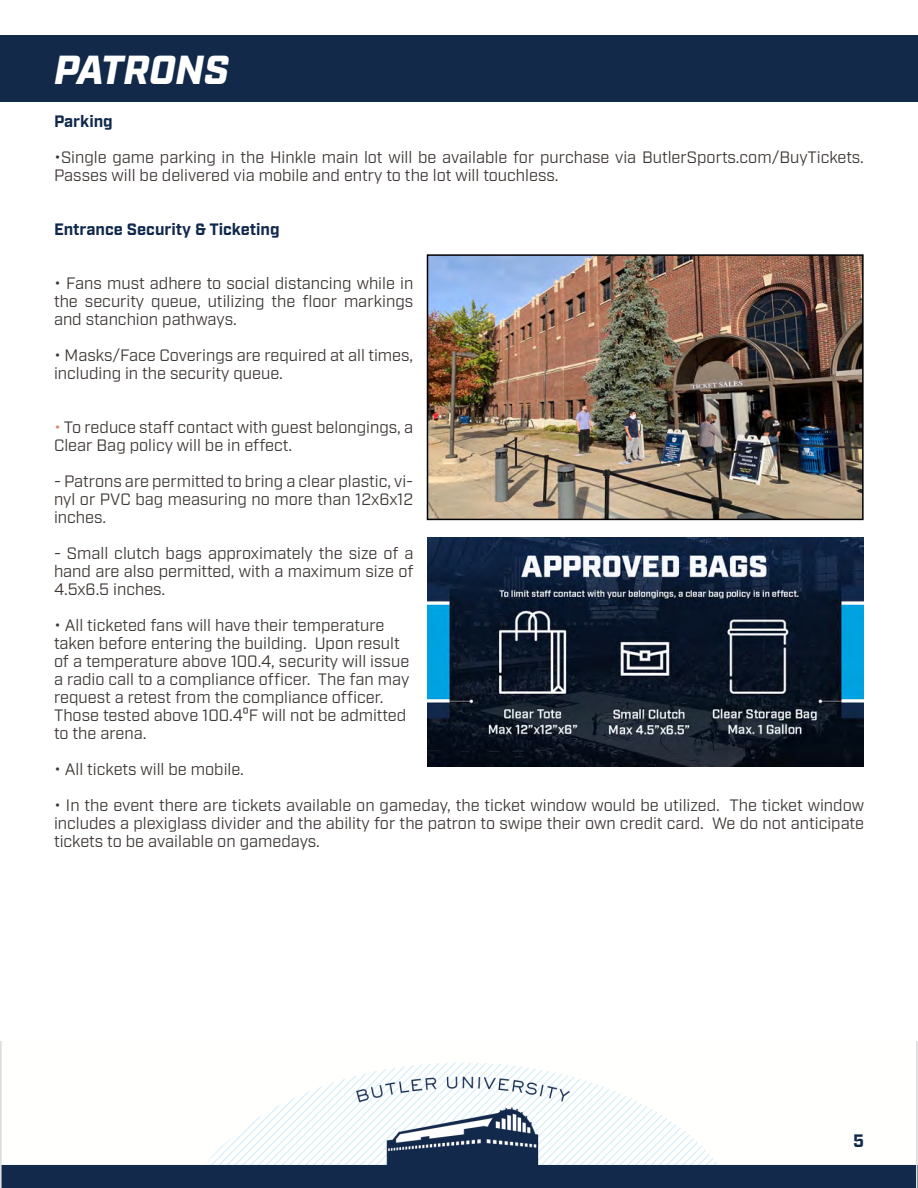
<style>
.page{position:relative;width:918px;height:1188px;background:#fff}
.page>*{position:absolute;margin:0;border:0;box-sizing:border-box;transform-origin:0 0}
.t1{font:italic 900 40.5px "Industry";color:#fff}
.t2{font:700 18px "Industry";color:#10284c}
.t3{font:16.5px/18px "Industry";color:#3c3633}
.t4{font:700 16.5px "Industry";color:#10284c}
.s1{color:#e18067}
</style>
<div class="page">
<img style="left:0;top:1041px;width:918px;height:147px">
<div style="left:0;top:35px;width:918px;height:67px;background:#13294a"></div>
<img style="left:430px;top:257px;width:431px;height:260px">
<div style="left:427px;top:254px;width:437px;height:266px;border:2px solid #000"></div>
<img style="left:427px;top:538px;width:437px;height:228px">
<h1 class="t1" style="left:54px;top:45px;width:177px">PATRONS</h1>
<p class="t4" style="left:54px;top:111px;width:60px">Parking</p>
<p class="t3" style="left:54px;top:148px;width:812px">•Single game parking in the Hinkle main lot will be available for purchase via ButlerSports.com/BuyTickets.<br>Passes will be delivered via mobile and entry to the lot will touchless.</p>
<p class="t4" style="left:54px;top:219px;width:227px">Entrance Security &amp; Ticketing</p>
<p class="t3" style="left:54px;top:274px;width:361px;text-align:justify">• Fans must adhere to social distancing while in the security queue, utilizing the floor markings and stanchion pathways.</p>
<p class="t3" style="left:54px;top:346px;width:361px">• Masks/Face Coverings are required at all times, including in the security queue.</p>
<p class="t3" style="left:54px;top:418px;width:361px"><span class="s1">•</span> To reduce staff contact with guest belongings, a<br>Clear Bag policy will be in effect.</p>
<p class="t3" style="left:54px;top:472px;width:361px;text-align:justify">- Patrons are permitted to bring a clear plastic, vi&shy;nyl or PVC bag measuring no more than 12x6x12 inches.</p>
<p class="t3" style="left:54px;top:544px;width:361px;text-align:justify">- Small clutch bags approximately the size of a hand are also permitted, with a maximum size of 4.5x6.5 inches.</p>
<p class="t3" style="left:54px;top:616px;width:357px">• All ticketed fans will have their temperature taken before entering the building. Upon result of a temperature above 100.4, security will issue a radio call to a compliance officer. The fan may request a retest from the compliance officer.<br>Those tested above 100.4⁰F will not be admitted to the arena.</p>
<p class="t3" style="left:54px;top:760px;width:191px">• All tickets will be mobile.</p>
<p class="t3" style="left:54px;top:796px;width:812px;text-align:justify">• In the event there are tickets available on gameday, the ticket window would be utilized. The ticket window includes a plexiglass divider and the ability for the patron to swipe their own credit card. We do not anticipate tickets to be available on gamedays.</p>
<p class="t2" style="left:853px;top:1130px;width:12px">5</p>
</div>
